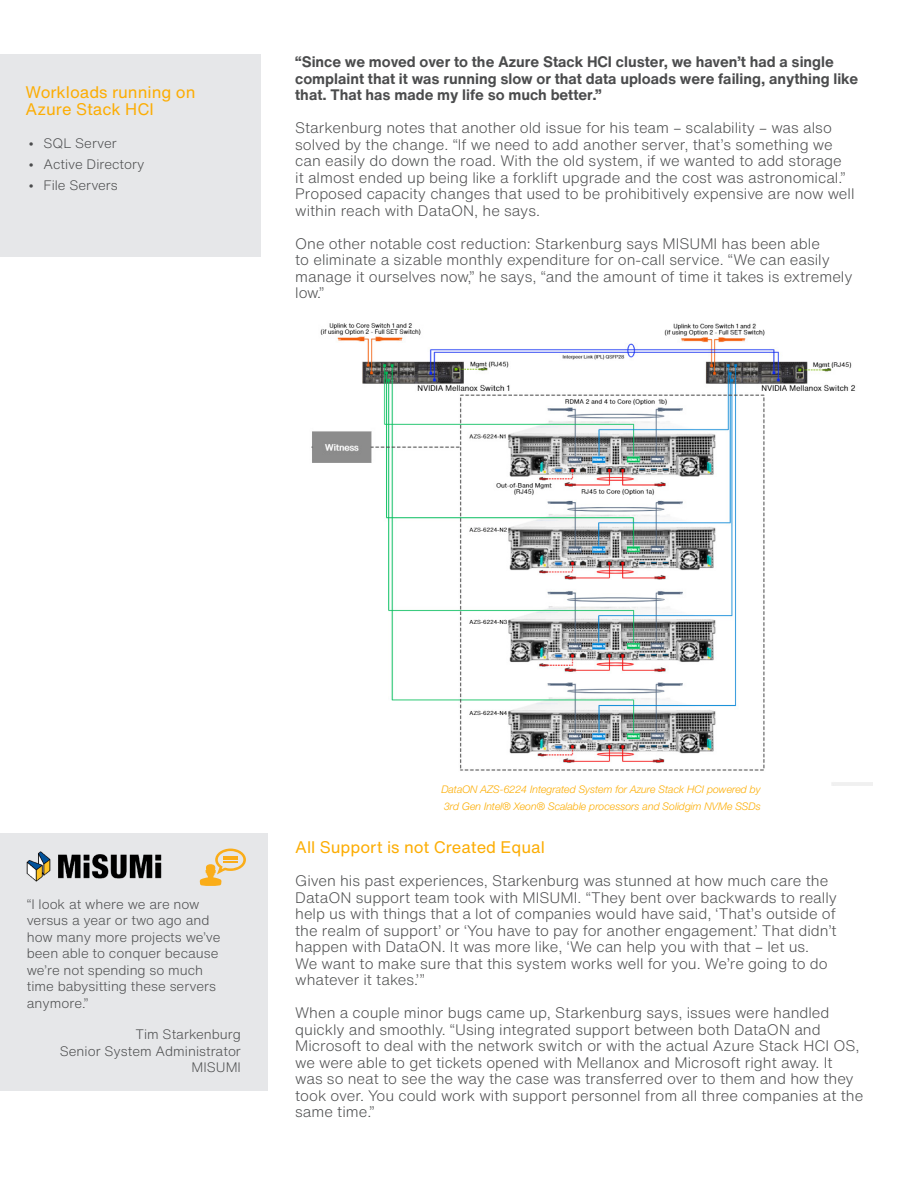
<style>
.page{position:relative;width:918px;height:1188px;background:#fff}
.page>*{position:absolute;margin:0;border:0;box-sizing:border-box;transform-origin:0 0}
.Headers{font:16.5px/16.5px "Helvetica Now Text";color:#fcad04}
.t1{font:300 15px/16.5px "Helvetica Now Text";color:#4b4c4d}
.t2{font:700 15px/16.5px "Helvetica Now Text";color:#4b4c4d}
.t3{font:300 13.5px/16.5px "Helvetica Now Text";color:#4b4c4d}
.Headers-2{font:italic 300 10.5px "Helvetica Neue";color:#fcad04}
.s1{font-family:"Segoe UI";font-weight:600}
</style>
<div class="page">
<div style="left:0;top:54px;width:260px;height:203px;background:#e6e7e9"></div>
<img style="left:311px;top:323px;width:562px;height:463px">
<div style="left:0;top:833px;width:268px;height:258px;background:#e6e7e9"></div>
<img style="left:27px;top:851px;width:134px;height:31px">
<svg style="left:200px;top:849px;width:46px;height:37px"></svg>
<p class="Headers" style="left:26px;top:84px;width:171px">Workloads running on<br>Azure Stack HCI</p>
<p class="t3" style="left:29px;top:134px;width:90px"><span class="s1">•</span> SQL Server</p>
<p class="t3" style="left:29px;top:155px;width:117px"><span class="s1">•</span> Active Directory</p>
<p class="t3" style="left:29px;top:176px;width:91px"><span class="s1">•</span> File Servers</p>
<p class="t2" style="left:295px;top:53px;width:564px">“Since we moved over to the Azure Stack HCI cluster, we haven’t had a single complaint that it was running slow or that data uploads were failing, anything like that. That has made my life so much better.”</p>
<p class="t1" style="left:295px;top:119px;width:538px">Starkenburg notes that another old issue for his team – scalability – was also</p>
<p class="t1" style="left:295px;top:136px;width:561px">solved by the change. “If we need to add another server, that’s something we can easily do down the road. With the old system, if we wanted to add storage<br>it almost ended up being like a forklift upgrade and the cost was astronomical.” Proposed capacity changes that used to be prohibitively expensive are now well within reach with DataON, he says.</p>
<p class="t1" style="left:295px;top:235px;width:559px">One other notable cost reduction: Starkenburg says MISUMI has been able<br>to eliminate a sizable monthly expenditure for on-call service. “We can easily manage it ourselves now,” he says, “and the amount of time it takes is extremely low.”</p>
<p class="t3" style="left:27px;top:895px;width:184px">“I look at where we are now versus a year or two ago and</p>
<p class="t3" style="left:27px;top:928px;width:195px">how many more projects we’ve been able to conquer because we’re not spending so much time babysitting these servers anymore.”</p>
<p class="t3" style="left:135px;top:1026px;width:107px">Tim Starkenburg</p>
<p class="t3" style="left:60px;top:1042px;width:183px">Senior System Administrator</p>
<p class="t3" style="left:192px;top:1059px;width:51px">MISUMI</p>
<p class="Headers-2" style="left:441px;top:783px;width:321px">DataON AZS-6224 Integrated System for Azure Stack HCI powered by</p>
<p class="Headers-2" style="left:444px;top:800px;width:318px">3rd Gen Intel® Xeon® Scalable processors and Solidgim NVMe SSDs</p>
<p class="Headers" style="left:295px;top:839px;width:251px">All Support is not Created Equal</p>
<p class="t1" style="left:295px;top:872px;width:543px">Given his past experiences, Starkenburg was stunned at how much care the DataON support team took with MISUMI. “They bent over backwards to really help us with things that a lot of companies would have said, ‘That’s outside of the realm of support’ or ‘You have to pay for another engagement.’ That didn’t happen with DataON. It was more like, ‘We can help you with that – let us.<br>We want to make sure that this system works well for you. We’re going to do whatever it takes.’”</p>
<p class="t1" style="left:295px;top:1004px;width:570px">When a couple minor bugs came up, Starkenburg says, issues were handled quickly and smoothly. “Using integrated support between both DataON and Microsoft to deal with the network switch or with the actual Azure Stack HCI OS, we were able to get tickets opened with Mellanox and Microsoft right away. It was so neat to see the way the case was transferred over to them and how they took over. You could work with support personnel from all three companies at the same time.”</p>
</div>
